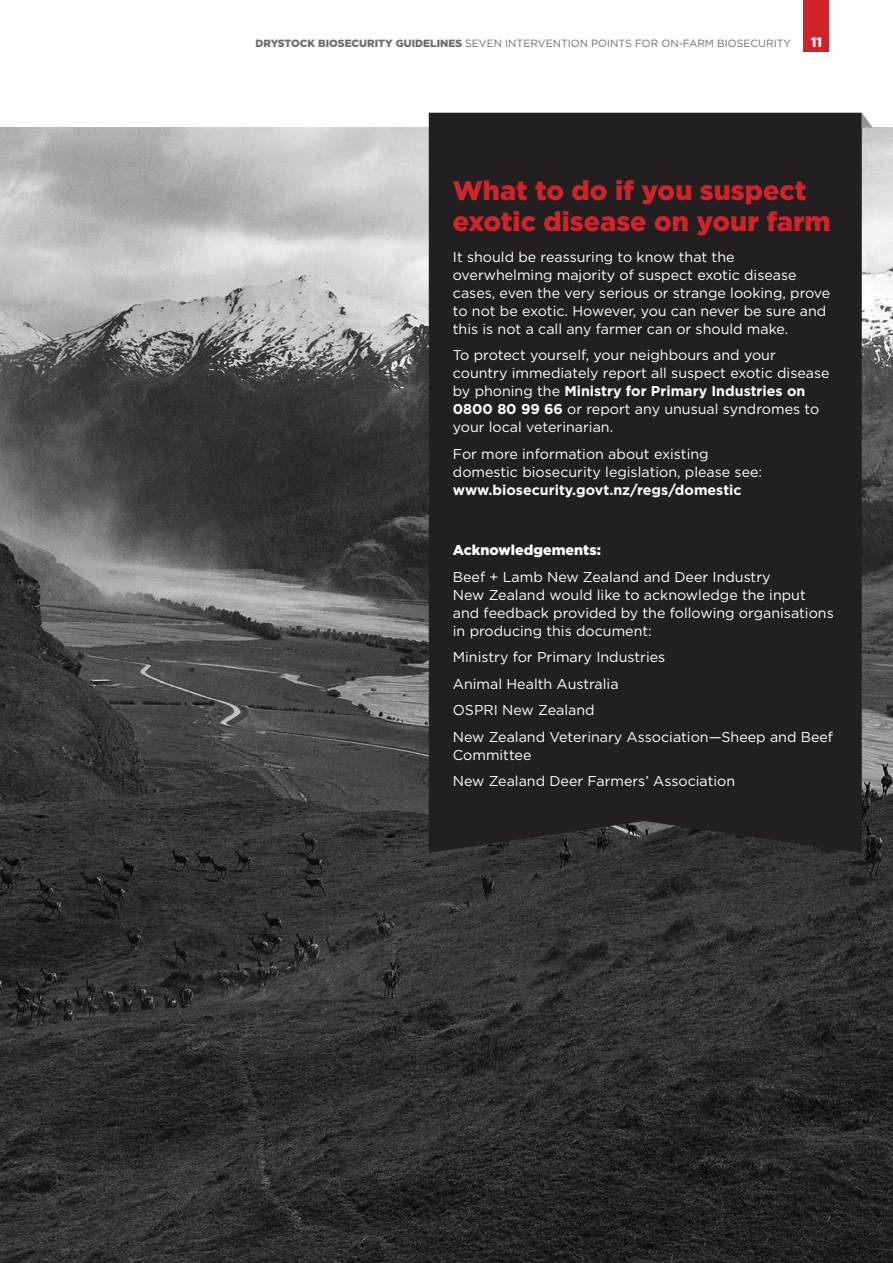
<style>
.page{position:relative;width:893px;height:1263px;background:#fff}
.page>*{position:absolute;margin:0;border:0;box-sizing:border-box;transform-origin:0 0}
.t1{font:900 27px/30.8px "Gotham";color:#d1232a}
.t2{font:14.25px/18px "Gotham";color:#fff}
.t3{font:700 14.25px "Gotham";color:#fff}
.t4{font:900 14.25px "Gotham";color:#fff}
.t5{font:900 13.5px "Gotham";color:#fff}
.t6{font:10.5px "Gotham";color:#6c6d70}
.s1{font-weight:900}
.s2{font-weight:700}
</style>
<div class="page">
<div style="left:804px;top:0;width:25px;height:52px;background:#d1232a"></div>
<img style="left:0;top:128px;width:893px;height:1135px">
<div style="left:429px;top:113px;width:433px;height:740px;background:#231f20"></div>
<svg style="left:862px;top:113px;width:11px;height:15px"></svg>
<p class="t6" style="left:255px;top:36px;width:537px"><span class="s1">DRYSTOCK BIOSECURITY GUIDELINES</span> SEVEN INTERVENTION POINTS FOR ON-FARM BIOSECURITY</p>
<p class="t5" style="left:811px;top:33px;width:13px">11</p>
<h1 class="t1" style="left:453px;top:175px;width:379px">What to do if you suspect exotic disease on your farm</h1>
<p class="t2" style="left:453px;top:247px;width:379px">It should be reassuring to know that the overwhelming majority of suspect exotic disease cases, even the very serious or strange looking, prove to not be exotic. However, you can never be sure and this is not a call any farmer can or should make.</p>
<p class="t2" style="left:453px;top:346px;width:378px">To protect yourself, your neighbours and your country immediately report all suspect exotic disease by phoning the <span class="s2">Ministry for Primary Industries on 0800 80 99 66</span> or report any unusual syndromes to your local veterinarian.</p>
<p class="t2" style="left:453px;top:444px;width:311px">For more information about existing domestic biosecurity legislation, please see:</p>
<p class="t3" style="left:453px;top:480px;width:290px">www.biosecurity.govt.nz/regs/domestic</p>
<p class="t4" style="left:453px;top:540px;width:149px">Acknowledgements:</p>
<p class="t2" style="left:453px;top:567px;width:382px">Beef + Lamb New Zealand and Deer Industry<br>New Zealand would like to acknowledge the input and feedback provided by the following organisations in producing this document:</p>
<p class="t2" style="left:453px;top:644px;width:382px;line-height:26.5px">Ministry for Primary Industries<br>Animal Health Australia<br>OSPRI New Zealand<br>New Zealand Veterinary Association—Sheep and Beef</p>
<p class="t2" style="left:453px;top:741px;width:284px;line-height:26.5px">Committee<br>New Zealand Deer Farmers’ Association</p>
</div>
